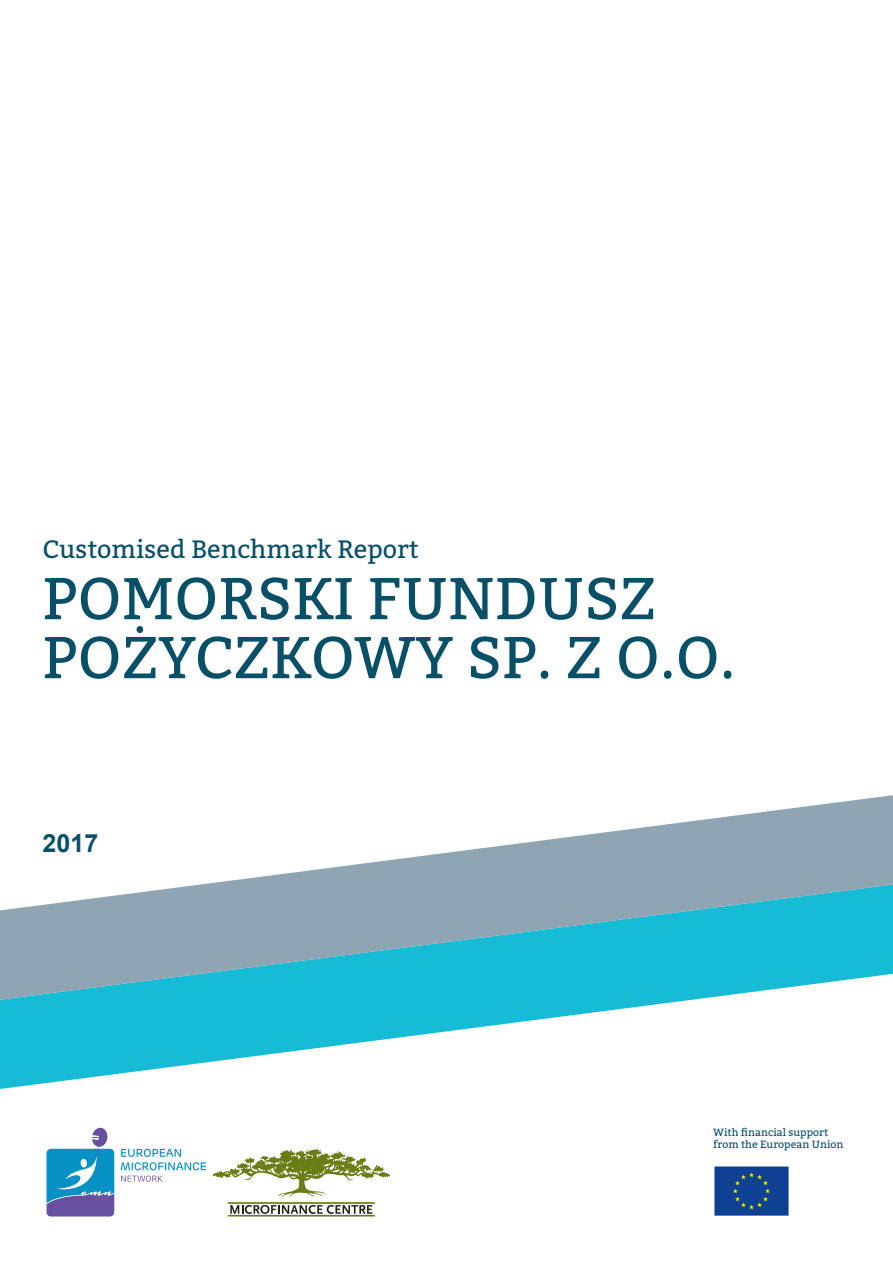
<style>
.page{position:relative;width:893px;height:1263px;background:#fff}
.page>*{position:absolute;margin:0;border:0;box-sizing:border-box;transform-origin:0 0}
.Titles{font:58.95px/58.9px "Bitter";color:#075068}
.Titles-2{font:25.05px "Bitter";color:#075068}
.Titles-3{font:700 25.05px "Arial";color:#075068}
.Title_3{font:10.5px "Bitter";color:#075068}
</style>
<div class="page">
<svg style="left:47px;top:1127px;width:67px;height:89px"></svg>
<svg style="left:121px;top:1149px;width:85px;height:33px"></svg>
<svg style="left:213px;top:1148px;width:177px;height:50px"></svg>
<svg style="left:230px;top:1205px;width:142px;height:9px"></svg>
<hr style="left:228px;top:1202px;width:147px;height:2px;background:#6a7d14">
<hr style="left:228px;top:1215px;width:147px;height:1px;background:#6a7d14">
<img style="left:714px;top:1166px;width:75px;height:50px">
<svg style="left:0;top:1000px;width:690px;height:89px;fill:#16bbd6"></svg>
<svg style="left:0;top:795px;width:893px;height:205px"></svg>
<p class="Titles-2" style="left:43px;top:531px;width:378px">Customised Benchmark Report</p>
<p class="Titles" style="left:43px;top:567px;width:694px">POMORSKI FUNDUSZ<br>POŻYCZKOWY SP. Z O.O.</p>
<p class="Titles-3" style="left:43px;top:825px;width:57px">2017</p>
<p class="Title_3" style="left:713px;top:1124px;width:117px">With financial support</p>
<p class="Title_3" style="left:713px;top:1137px;width:132px">from the European Union</p>
</div>
